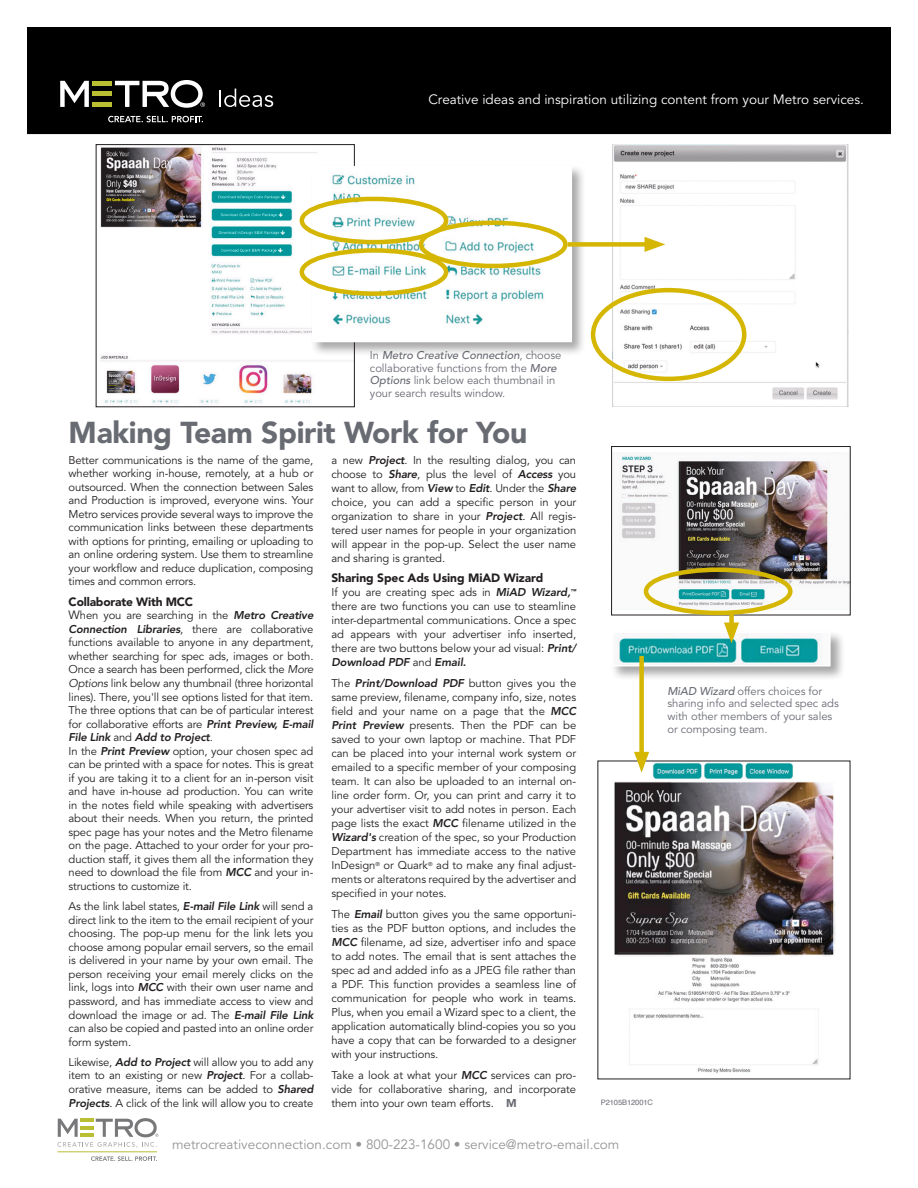
<style>
.page{position:relative;width:918px;height:1188px;background:#fff}
.page>*{position:absolute;margin:0;border:0;box-sizing:border-box;transform-origin:0 0}
.t1{font:900 30px "Avenir LT Std";letter-spacing:-.01em;color:#696b73}
.t2{font:13.5px "Avenir LT Std";color:#fff}
.t3{font:13.5px "Avenir LT Std";color:#939598}
.t4{font:900 12px "Avenir LT Std";letter-spacing:-.005em;color:#231f20}
.t5{font:11.25px/13.5px "Avenir LT Std";letter-spacing:-.015em;color:#231f20;text-align:justify}
.t6{font:11.25px/12.8px "Avenir LT Std";letter-spacing:-.005em;color:#696b73}
.t7{font:7.5px "Helvetica";letter-spacing:-.01em;color:#696b73}
.s1{font-weight:500;font-style:italic}
.s2{font-size:12px}
.s3{font-weight:800;font-style:italic}
.s4{font-style:italic}
.s5{font-weight:900;color:#696b73}
</style>
<div class="page">
<svg style="left:57px;top:1118px;width:101px;height:29px"></svg>
<svg style="left:91px;top:1156px;width:66px;height:5px"></svg>
<hr style="left:58px;top:1152px;width:99px;height:1px;background:#b9be33">
<div style="left:27px;top:27px;width:864px;height:107px;background:#000"></div>
<hr style="left:92px;top:81px;width:20px;height:4px;background:#b9be33">
<div style="left:92px;top:102px;width:20px;height:5px;background:#b9be33"></div>
<hr style="left:92px;top:92px;width:20px;height:4px;background:#b9be33">
<svg style="left:60px;top:81px;width:29px;height:26px"></svg>
<svg style="left:115px;top:80px;width:90px;height:28px"></svg>
<svg style="left:219px;top:89px;width:54px;height:18px"></svg>
<svg style="left:108px;top:116px;width:95px;height:6px"></svg>
<img style="left:100px;top:147px;width:253px;height:256px">
<div style="left:96px;top:144px;width:259px;height:263px;border:1px solid #231f20"></div>
<div style="left:311px;top:165px;width:276px;height:192px;background:#231f20;opacity:.4"></div>
<img style="left:314px;top:168px;width:256px;height:172px">
<img style="left:612px;top:144px;width:237px;height:262px">
<img style="left:620px;top:455px;width:228px;height:155px">
<div style="left:611px;top:446px;width:239px;height:169px;border:1px solid #231f20"></div>
<div style="left:610px;top:630px;width:235px;height:51px;background:#231f20;opacity:.4"></div>
<img style="left:615px;top:635px;width:213px;height:29px">
<div style="left:612px;top:632px;width:219px;height:35px;border:2px solid #fff"></div>
<img style="left:614px;top:763px;width:221px;height:310px">
<div style="left:300px;top:248px;width:148px;height:48px;border:4px solid #d5b703;border-radius:50%"></div>
<div style="left:300px;top:197px;width:148px;height:47px;border:4px solid #d5b703;border-radius:50%"></div>
<div style="left:419px;top:221px;width:149px;height:47px;border:4px solid #d5b703;border-radius:50%"></div>
<div style="left:644px;top:567px;width:149px;height:48px;border:4px solid #d5b703;border-radius:50%"></div>
<div style="left:591px;top:288px;width:155px;height:93px;border:4px solid #d5b703;border-radius:50%"></div>
<div style="left:568px;top:242px;width:85px;height:5px;background:#d5b703"></div>
<svg style="left:645px;top:237px;width:20px;height:15px"></svg>
<div style="left:729px;top:613px;width:5px;height:18px;background:#d5b703"></div>
<svg style="left:724px;top:623px;width:15px;height:20px"></svg>
<div style="left:639px;top:656px;width:5px;height:104px;background:#d5b703"></div>
<svg style="left:634px;top:752px;width:15px;height:21px"></svg>
<p class="t2" style="left:428px;top:92px;width:437px">Creative ideas and inspiration utilizing content from your Metro services.</p>
<p class="t6" style="left:370px;top:349px;width:193px">In <span class="s1">Metro Creative Connection</span>, choose collaborative functions from the <span class="s1">More Options</span> link below each thumbnail in your search results window.</p>
<h1 class="t1" style="left:69px;top:414px;width:460px">Making Team Spirit Work for You</h1>
<p class="t5" style="left:69px;top:453px;width:246px">Better communications is the name of the game, whether working in-house, remotely, at a hub or outsourced. When the connection between Sales and Production is improved, everyone wins. Your Metro services provide several ways to improve the communication links between these departments with options for printing, emailing or uploading to an online ordering system. Use them to streamline your workflow and reduce duplication, composing times and common errors.</p>
<p class="t4" style="left:69px;top:594px;width:126px">Collaborate With MCC</p>
<p class="t5" style="left:69px;top:609px;width:246px;text-align:left"><span class="s2">W</span>hen you are searching in the <span class="s3">Metro Creative Connection Libraries</span>, there are collaborative functions available to anyone in any department, whether searching for spec ads, images or both.<br>Once a search has been performed, click the <span class="s4">More Options</span> link below any thumbnail (three horizontal lines). There, you'll see options listed for that item.<br>The three options that can be of particular interest for collaborative efforts are <span class="s3">Print Preview, E-mail File Link</span> and <span class="s3">Add to Project</span>.<br>In the <span class="s3">Print Preview</span> option, your chosen spec ad can be printed with a space for notes. This is great if you are taking it to a client for an in-person visit and have in-house ad production. You can write in the notes field while speaking with advertisers about their needs. When you return, the printed spec page has your notes and the Metro filename on the page. Attached to your order for your pro&shy;duction staff, it gives them all the information they need to download the file from <span class="s3">MCC</span> and your in&shy;structions to customize it.</p>
<p class="t5" style="left:69px;top:900px;width:246px">As the link label states, <span class="s3">E-mail File Link</span> will send a direct link to the item to the email recipient of your choosing. The pop-up menu for the link lets you choose among popular email servers, so the email is delivered in your name by your own email. The person receiving your email merely clicks on the link, logs into <span class="s3">MCC</span> with their own user name and password, and has immediate access to view and download the image or ad. The <span class="s3">E-mail File Link </span>can also be copied and pasted into an online order form system.</p>
<p class="t5" style="left:69px;top:1056px;width:246px">Likewise, <span class="s3">Add to Project</span> will allow you to add any item to an existing or new <span class="s3">Project</span>. For a collab&shy;orative measure, items can be added to <span class="s3">Shared Projects</span>. A click of the link will allow you to create</p>
<p class="t5" style="left:331px;top:453px;width:246px;line-height:14px">a new <span class="s3">Project</span>. In the resulting dialog, you can choose to <span class="s3">Share</span>, plus the level of <span class="s3">Access</span> you want to allow, from <span class="s3">View</span> to <span class="s3">Edit</span>. Under the <span class="s3">Share </span>choice, you can add a specific person in your organization to share in your <span class="s3">Project</span>. All regis&shy;tered user names for people in your organization will appear in the pop-up. Select the user name and sharing is granted.</p>
<p class="t4" style="left:331px;top:571px;width:213px">Sharing Spec Ads Using MiAD Wizard</p>
<p class="t5" style="left:331px;top:586px;width:246px;line-height:14px">If you are creating spec ads in <span class="s3">MiAD Wizard,</span><sup>™ </sup>there are two functions you can use to steamline inter-departmental communications. Once a spec ad appears with your advertiser info inserted, there are two buttons below your ad visual: <span class="s3">Print/ Download PDF</span> and <span class="s3">Email.</span></p>
<p class="t5" style="left:331px;top:677px;width:246px;line-height:14px">The <span class="s3">Print/Download PDF</span> button gives you the same preview, filename, company info, size, notes field and your name on a page that the <span class="s3">MCC Print Preview</span> presents. Then the PDF can be saved to your own laptop or machine. That PDF can be placed into your internal work system or emailed to a specific member of your composing team. It can also be uploaded to an internal on&shy;line order form. Or, you can print and carry it to your advertiser visit to add notes in person. Each page lists the exact <span class="s3">MCC</span> filename utilized in the <span class="s3">Wizard's</span> creation of the spec, so your Production Department has immediate access to the native InDesign<sup>®</sup> or Quark<sup>®</sup> ad to make any final adjust&shy;ments or alteratons required by the advertiser and specified in your notes.</p>
<p class="t5" style="left:331px;top:907px;width:246px;line-height:14px">The <span class="s3">Email</span> button gives you the same opportuni&shy;ties as the PDF button options, and includes the <span class="s3">MCC</span> filename, ad size, advertiser info and space to add notes. The email that is sent attaches the spec ad and added info as a JPEG file rather than a PDF. This function provides a seamless line of communication for people who work in teams.<br>Plus, when you email a Wizard spec to a client, the application automatically blind-copies you so you have a copy that can be forwarded to a designer with your instructions.</p>
<p class="t5" style="left:331px;top:1068px;width:246px;line-height:14px">Take a look at what your <span class="s3">MCC</span> services can pro&shy;vide for collaborative sharing, and incorporate them into your own team efforts. <span class="s5">M</span></p>
<p class="t7" style="left:601px;top:1096px;width:54px">P2105B12001C</p>
<p class="t3" style="left:172px;top:1137px;width:449px">metrocreativeconnection.com • 800-223-1600 • service@metro-email.com</p>
<p class="t6" style="left:668px;top:685px;width:173px"><span class="s1">MiAD Wizard</span> offers choices for sharing info and selected spec ads with other members of your sales or composing team.</p>
</div>
